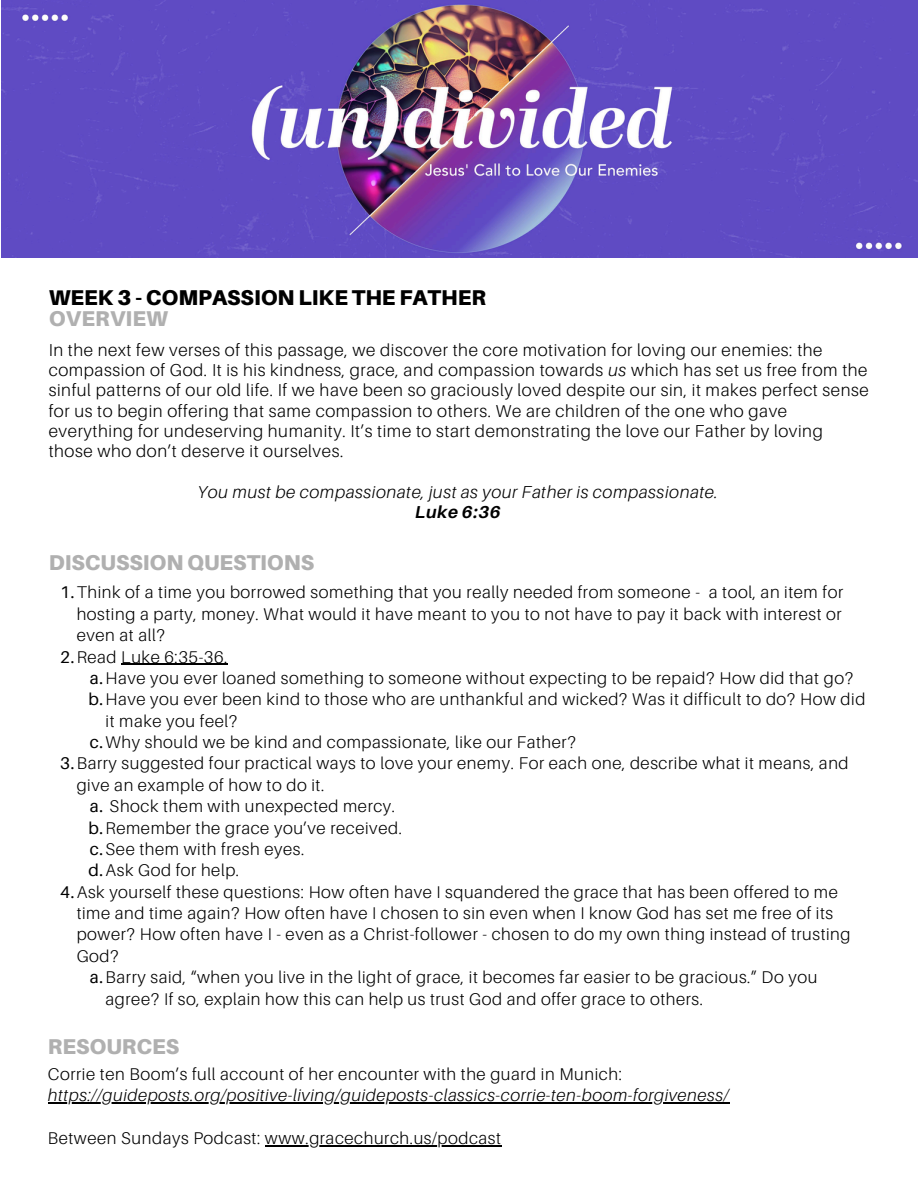
<style>
.page{position:relative;width:918px;height:1188px;background:#fff}
.page>*{position:absolute;margin:0;border:0;box-sizing:border-box;transform-origin:0 0}
.t1{font:900 21.45px/21.3px "Aileron";color:#000}
.t2{font:900 21.45px "Aileron";color:#b0b0b0}
.t3{font:300 17.25px/20.2px "Aileron";letter-spacing:.035em;color:#000}
.t4{font:italic 300 17.25px "Aileron";letter-spacing:.035em;color:#000}
.t5{font:italic 700 17.25px "Aileron";letter-spacing:.035em;color:#000}
.t6{font:300 16.95px/21.3px "Aileron";letter-spacing:.035em;color:#000}
.t7{font:italic 300 16.95px "Aileron";letter-spacing:.035em;color:#000}
.s1{color:#b0b0b0}
.s2{font-style:italic}
.s3{font-weight:400}
</style>
<div class="page">
<img style="left:2px;top:0;width:915px;height:258px">
<hr style="left:121px;top:664px;width:107px;height:1px;background:#000">
<hr style="left:48px;top:1102px;width:681px;height:2px;background:#000">
<hr style="left:265px;top:1145px;width:237px;height:1px;background:#000">
<p class="t1" style="left:49px;top:286px;width:439px">WEEK 3 - COMPASSION LIKE THE FATHER<br><span class="s1">OVERVIEW</span></p>
<p class="t3" style="left:49px;top:339px;width:822px">In the next few verses of this passage, we discover the core motivation for loving our enemies: the compassion of God. It is his kindness, grace, and compassion towards <span class="s2">us</span> which has set us free from the sinful patterns of our old life. If we have been so graciously loved despite our sin, it makes perfect sense for us to begin offering that same compassion to others. We are children of the one who gave everything for undeserving humanity. It’s time to start demonstrating the love our Father by loving those who don’t deserve it ourselves.</p>
<p class="t4" style="left:197px;top:481px;width:522px">You must be compassionate, just as your Father is compassionate.</p>
<p class="t5" style="left:415px;top:501px;width:87px">Luke 6:36</p>
<p class="t2" style="left:49px;top:549px;width:267px">DISCUSSION QUESTIONS</p>
<p class="t6" style="left:77px;top:582px;width:768px;text-align:justify;text-indent:-16px"><span class="s3">1.</span>Think of a time you borrowed something that you really needed from someone - a tool, an item for hosting a party, money. What would it have meant to you to not have to pay it back with interest or even at all?</p>
<h1 class="t6" style="left:60px;top:646px;width:169px"><span class="s3">2.</span>Read Luke 6:35-36.</h1>
<p class="t6" style="left:90px;top:667px;width:765px"><span class="s3">a.</span>Have you ever loaned something to someone without expecting to be repaid? How did that go?</p>
<p class="t6" style="left:106px;top:688px;width:761px;text-indent:-17px"><span class="s3">b.</span>Have you ever been kind to those who are unthankful and wicked? Was it difficult to do? How did it make you feel?</p>
<p class="t6" style="left:90px;top:731px;width:488px"><span class="s3">c.</span>Why should we be kind and compassionate, like our Father?</p>
<p class="t6" style="left:77px;top:753px;width:773px;text-indent:-16px"><span class="s3">3.</span>Barry suggested four practical ways to love your enemy. For each one, describe what it means, and give an example of how to do it.</p>
<p class="t6" style="left:90px;top:795px;width:307px"><span class="s3">a.</span> Shock them with unexpected mercy.</p>
<p class="t6" style="left:89px;top:817px;width:315px"><span class="s3">b.</span>Remember the grace you’ve received.</p>
<p class="t6" style="left:90px;top:838px;width:216px"><span class="s3">c.</span>See them with fresh eyes.</p>
<p class="t6" style="left:89px;top:859px;width:152px"><span class="s3">d.</span>Ask God for help.</p>
<p class="t6" style="left:77px;top:881px;width:775px;text-indent:-16px"><span class="s3">4.</span>Ask yourself these questions: How often have I squandered the grace that has been offered to me time and time again? How often have I chosen to sin even when I know God has set me free of its power? How often have I - even as a Christ-follower - chosen to do my own thing instead of trusting God?</p>
<p class="t6" style="left:106px;top:966px;width:713px;text-indent:-16px"><span class="s3">a.</span>Barry said, “when you live in the light of grace, it becomes far easier to be gracious.” Do you agree? If so, explain how this can help us trust God and offer grace to others.</p>
<h1 class="t2" style="left:48px;top:1033px;width:133px">RESOURCES</h1>
<p class="t6" style="left:48px;top:1063px;width:576px">Corrie ten Boom’s full account of her encounter with the guard in Munich:</p>
<p class="t7" style="left:48px;top:1085px;width:682px">https://guideposts.org/positive-living/guideposts-classics-corrie-ten-boom-forgiveness/</p>
<p class="t6" style="left:48px;top:1127px;width:455px">Between Sundays Podcast: www.gracechurch.us/podcast</p>
</div>
